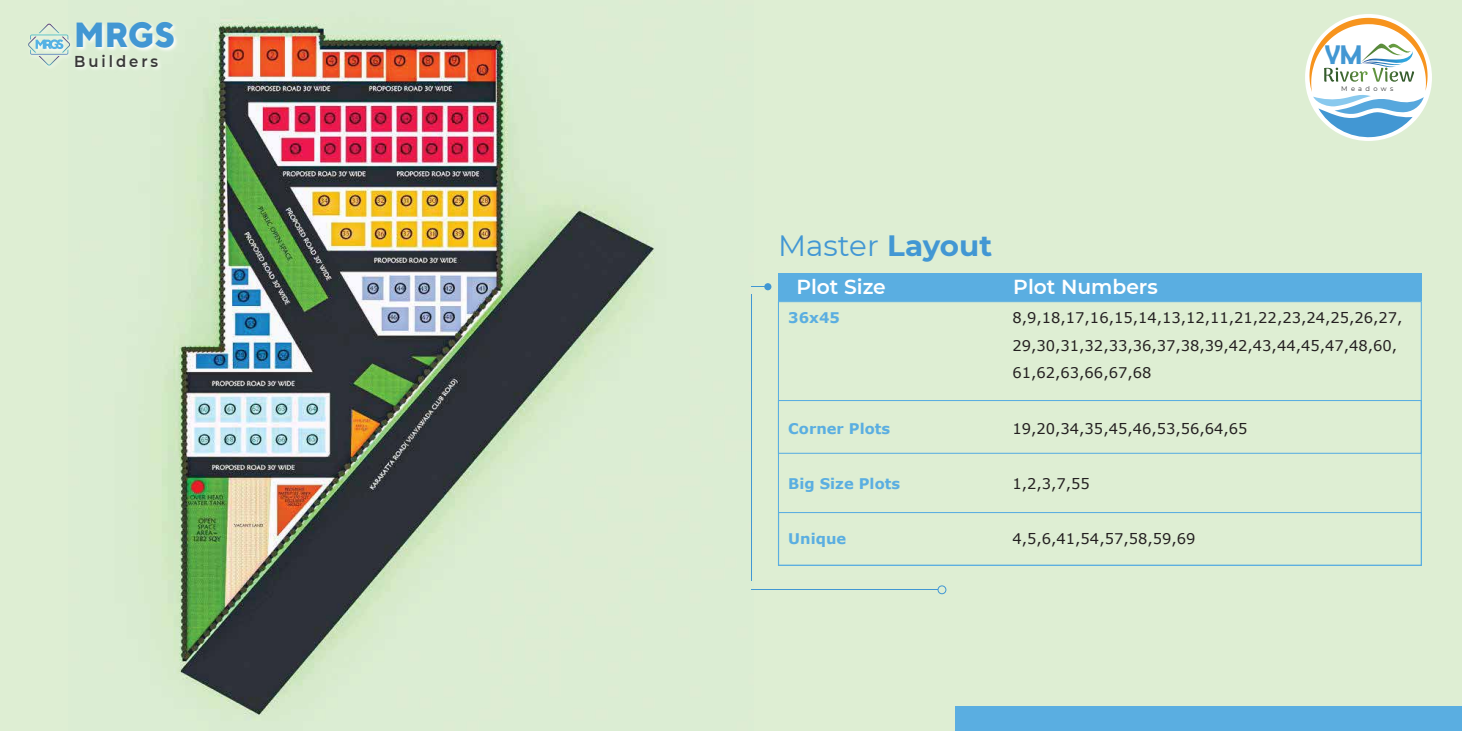
<style>
.page{position:relative;width:1462px;height:731px;background:#deeed3}
.page>*{position:absolute;margin:0;border:0;box-sizing:border-box;transform-origin:0 0}
.t1{font:800 34.86px "TT Norms";color:#4297d3;scale:.94 1}
.t2{font:29.36px "Montserrat";color:#4297d3}
.t3{font:26.67px "AKIRA190 GLYPSH Regular";color:#4297d3}
.t4{font:600 20.23px "Montserrat";color:#fff}
.t5{font:600 15.79px "Montserrat";letter-spacing:.2em;color:#383838;scale:.94 1}
.t6{font:14.7px/27.5px "Verdana";color:#231f20}
.t7{font:700 14.7px "Verdana";color:#5aaee1}
.t8{font:6.69px "Montserrat";letter-spacing:.495em;color:#383838}
.s1{font-weight:700}
</style>
<div class="page">
<img style="left:150px;top:17px;width:602px;height:703px">
<img style="left:48px;top:17px;width:133px;height:61px">
<svg style="left:28px;top:24px;width:42px;height:42px"></svg>
<div style="left:1305px;top:14px;width:127px;height:127px;background:#fff;border-radius:50%"></div>
<svg style="left:1309px;top:18px;width:118px;height:120px"></svg>
<div style="left:955px;top:706px;width:507px;height:25px;background:#5aaee1"></div>
<svg style="left:751px;top:286px;width:13px;height:1px"></svg>
<hr style="left:751px;top:294px;width:1px;height:286px;background:#4197d3">
<hr style="left:751px;top:589px;width:187px;height:1px;background:#4197d3">
<div style="left:937px;top:585px;width:9px;height:9px;border:1px solid #4197d3;border-radius:50%"></div>
<div style="left:764px;top:283px;width:7px;height:7px;background:#4197d3;border-radius:50%"></div>
<div style="left:778px;top:273px;width:643px;height:28px;background:#5aaee1"></div>
<div style="left:778px;top:400px;width:643px;height:54px;border:1px solid #5aaee1"></div>
<div style="left:778px;top:512px;width:644px;height:54px;border:1px solid #5aaee1"></div>
<h1 class="t1" style="left:74px;top:13px;width:109px">MRGS</h1>
<p class="t5" style="left:74px;top:50px;width:91px">Builders</p>
<h3 class="t3" style="left:1325px;top:40px;width:39px">VM</h3>
<h2 class="t2" style="left:778px;top:226px;width:215px">Master <span class="s1">Layout</span></h2>
<h3 class="t4" style="left:796px;top:273px;width:91px">Plot Size</h3>
<h3 class="t4" style="left:1013px;top:273px;width:146px">Plot Numbers</h3>
<p class="t8" style="left:1341px;top:84px;width:54px">Meadows</p>
<p class="t7" style="left:788px;top:308px;width:53px">36x45</p>
<p class="t6" style="left:1012px;top:304px;width:391px">8,9,18,17,16,15,14,13,12,11,21,22,23,24,25,26,27,<br>29,30,31,32,33,36,37,38,39,42,43,44,45,47,48,60,<br>61,62,63,66,67,68</p>
<p class="t7" style="left:788px;top:418px;width:103px">Corner Plots</p>
<p class="t6" style="left:1012px;top:414px;width:237px">19,20,34,35,45,46,53,56,64,65</p>
<p class="t7" style="left:788px;top:473px;width:113px">Big Size Plots</p>
<p class="t6" style="left:1012px;top:469px;width:79px">1,2,3,7,55</p>
<p class="t7" style="left:788px;top:528px;width:59px">Unique</p>
<p class="t6" style="left:1012px;top:524px;width:184px">4,5,6,41,54,57,58,59,69</p>
</div>
